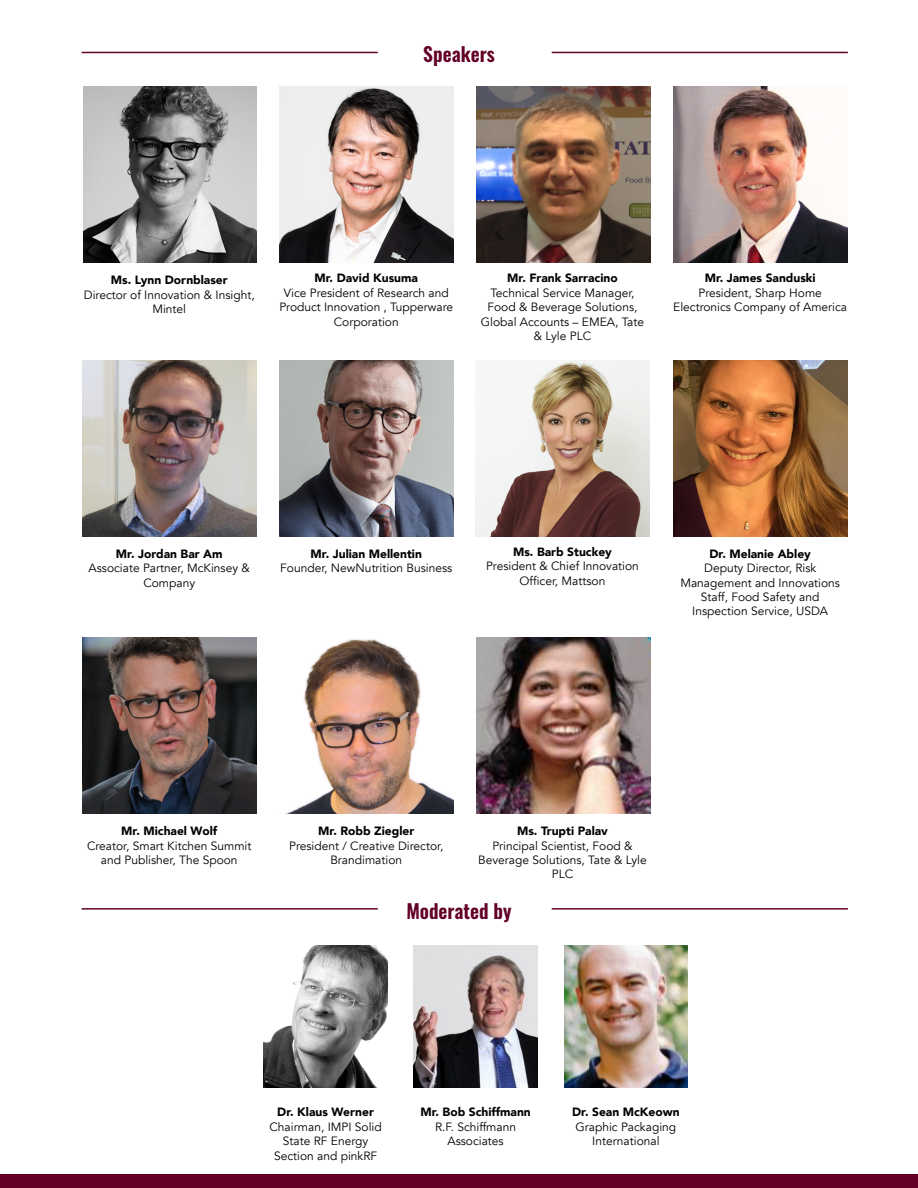
<style>
.page{position:relative;width:918px;height:1188px;background:#fff}
.page>*{position:absolute;margin:0;border:0;box-sizing:border-box;transform-origin:0 0}
.t1{font:600 19.5px "Oswald";color:#630027}
.t2{font:12px/14.4px "Avenir";color:#000;text-align:center}
.t3{font:900 12px "Avenir";color:#000}
</style>
<div class="page">
<div style="left:0;top:1174px;width:918px;height:14px;background:#630027"></div>
<img style="left:82px;top:360px;width:174px;height:176px">
<img style="left:82px;top:638px;width:174px;height:176px">
<img style="left:279px;top:87px;width:174px;height:176px">
<img style="left:279px;top:360px;width:174px;height:176px">
<img style="left:285px;top:639px;width:168px;height:175px">
<img style="left:264px;top:945px;width:124px;height:142px">
<img style="left:476px;top:87px;width:174px;height:176px">
<img style="left:476px;top:638px;width:174px;height:176px">
<img style="left:414px;top:945px;width:123px;height:142px">
<img style="left:673px;top:87px;width:174px;height:176px">
<img style="left:673px;top:360px;width:174px;height:176px">
<img style="left:564px;top:945px;width:124px;height:142px">
<hr style="left:82px;top:908px;width:296px;height:2px;background:#630027">
<hr style="left:82px;top:52px;width:296px;height:1px;background:#630027">
<hr style="left:552px;top:908px;width:296px;height:2px;background:#630027">
<hr style="left:552px;top:52px;width:296px;height:1px;background:#630027">
<img style="left:476px;top:360px;width:173px;height:176px">
<img style="left:83px;top:87px;width:174px;height:176px">
<h1 class="t1" style="left:423px;top:41px;width:73px">Speakers</h1>
<p class="t3" style="left:111px;top:270px;width:118px">Ms. Lynn Dornblaser</p>
<p class="t2" style="left:84px;top:287px;width:172px">Director of Innovation &amp; Insight,<br>Mintel</p>
<p class="t3" style="left:315px;top:268px;width:105px">Mr. David Kusuma</p>
<p class="t2" style="left:279px;top:286px;width:175px">Vice President of Research and<br>Product Innovation , Tupperware<br>Corporation</p>
<p class="t3" style="left:507px;top:268px;width:112px">Mr. Frank Sarracino</p>
<p class="t2" style="left:481px;top:286px;width:165px">Technical Service Manager,<br>Food &amp; Beverage Solutions,<br>Global Accounts – EMEA, Tate &amp; Lyle PLC</p>
<p class="t3" style="left:705px;top:268px;width:113px">Mr. James Sanduski</p>
<p class="t2" style="left:673px;top:286px;width:175px">President, Sharp Home<br>Electronics Company of America</p>
<p class="t3" style="left:116px;top:543px;width:108px">Mr. Jordan Bar Am</p>
<p class="t2" style="left:89px;top:561px;width:163px">Associate Partner, McKinsey &amp;<br>Company</p>
<p class="t3" style="left:311px;top:543px;width:113px">Mr. Julian Mellentin</p>
<p class="t2" style="left:280px;top:561px;width:173px">Founder, NewNutrition Business</p>
<p class="t3" style="left:513px;top:542px;width:100px">Ms. Barb Stuckey</p>
<p class="t2" style="left:486px;top:559px;width:154px">President &amp; Chief Innovation<br>Officer, Mattson</p>
<p class="t3" style="left:710px;top:543px;width:103px">Dr. Melanie Abley</p>
<p class="t2" style="left:680px;top:561px;width:161px">Deputy Director, Risk<br>Management and Innovations<br>Staff, Food Safety and<br>Inspection Service, USDA</p>
<p class="t3" style="left:121px;top:821px;width:97px">Mr. Michael Wolf</p>
<p class="t2" style="left:87px;top:839px;width:166px">Creator, Smart Kitchen Summit and Publisher, The Spoon</p>
<p class="t3" style="left:318px;top:821px;width:97px">Mr. Robb Ziegler</p>
<p class="t2" style="left:289px;top:839px;width:156px">President / Creative Director,<br>Brandimation</p>
<p class="t3" style="left:517px;top:821px;width:92px">Ms. Trupti Palav</p>
<p class="t2" style="left:478px;top:839px;width:170px">Principal Scientist, Food &amp;<br>Beverage Solutions, Tate &amp; Lyle<br>PLC</p>
<h1 class="t1" style="left:406px;top:897px;width:107px">Moderated by</h1>
<p class="t3" style="left:277px;top:1102px;width:98px">Dr. Klaus Werner</p>
<p class="t2" style="left:269px;top:1120px;width:114px">Chairman, IMPI Solid<br>State RF Energy<br>Section and pinkRF</p>
<p class="t3" style="left:420px;top:1102px;width:112px">Mr. Bob Schiffmann</p>
<p class="t2" style="left:435px;top:1120px;width:82px">R.F. Schiffmann<br>Associates</p>
<p class="t3" style="left:572px;top:1102px;width:109px">Dr. Sean McKeown</p>
<p class="t2" style="left:576px;top:1120px;width:102px">Graphic Packaging<br>International</p>
</div>
